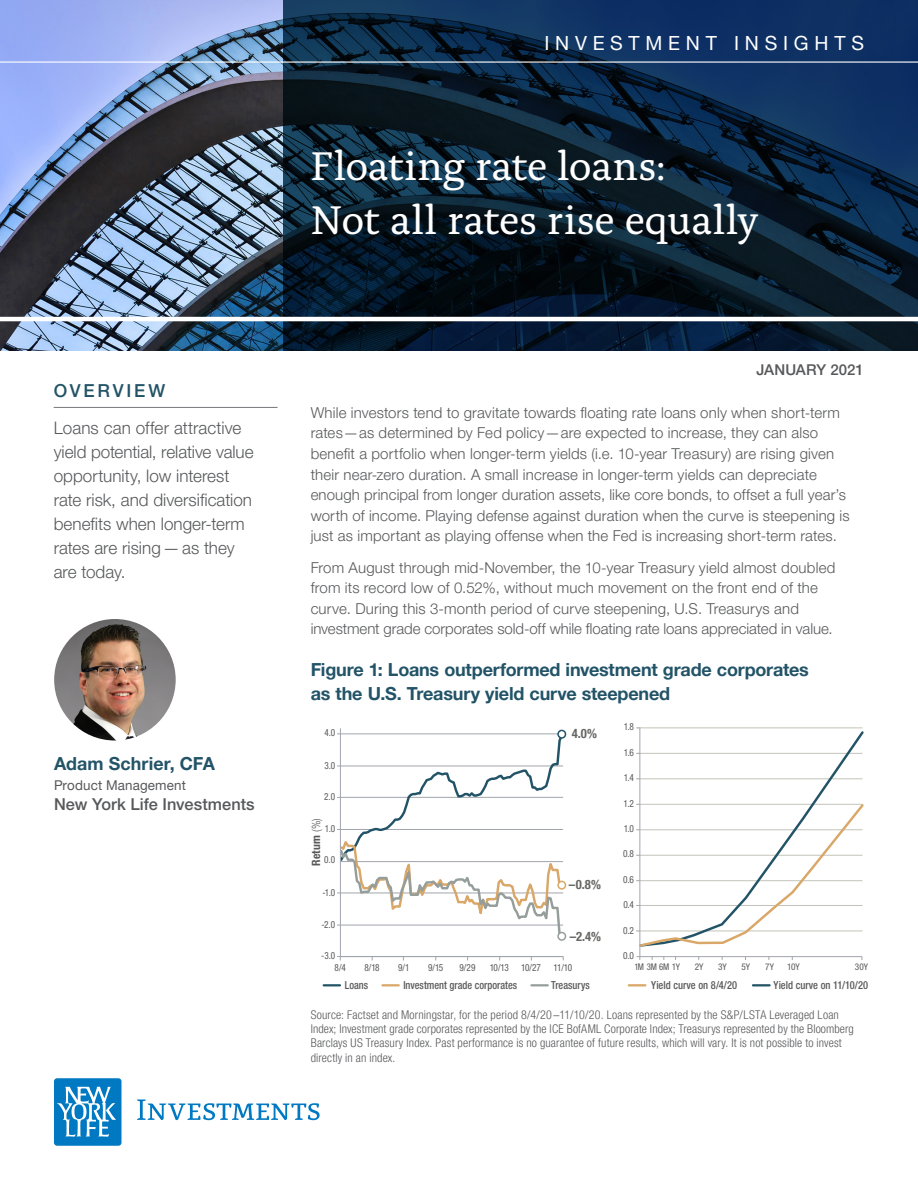
<style>
.page{position:relative;width:918px;height:1188px;background:#fff}
.page>*{position:absolute;margin:0;border:0;box-sizing:border-box;transform-origin:0 0}
.t1{font:42px/54px "Alda Pro";letter-spacing:-.01em;color:#fff}
.t2{font:19.5px "Helvetica Neue LT Pro";letter-spacing:.295em;color:#fff}
.K_Chart_head{font:700 18px/24px "Helvetica Neue LT Pro";letter-spacing:-.01em;color:#225367}
.K_Chart_head-2{font:700 18px "Helvetica Neue LT Pro";letter-spacing:.01em;color:#225367}
.t3{font:500 18px "Helvetica Neue LT Pro";letter-spacing:.16em;color:#225367}
.t4{font:300 17.25px/24px "Helvetica Neue LT Pro";color:#57585a}
.t5{font:500 16.5px "Helvetica Neue LT Pro";letter-spacing:.005em;color:#57585a}
.K_body_text{font:300 15px/20.5px "Helvetica Neue LT Pro";letter-spacing:.01em;color:#57585a}
.t6{font:500 15px "Helvetica Neue LT Pro";color:#57585a}
.t7{font:13.5px "Helvetica Neue LT Pro";letter-spacing:.01em;color:#57585a}
.t8{font:700 condensed 12.9px "Helvetica Neue LT Pro";color:#666864}
.K_Source__Hel-light{font:300 condensed 12px/14.2px "Helvetica Neue LT Pro";letter-spacing:.01em;color:#57585a}
.t9{font:700 condensed 11.55px "Helvetica Neue LT Pro";color:#595959}
.t10{font:500 condensed 11.1px "Helvetica Neue LT Pro";color:#595959;scale:.93 1}
.t11{font:500 condensed 11.1px "Helvetica Neue LT Pro";color:#595959;scale:.94 1}
.t12{font:condensed 9.9px "Helvetica Neue LT Pro";letter-spacing:-.05em;color:#595959;scale:.93 1}
.t13{font:condensed 9.9px "Helvetica Neue LT Pro";letter-spacing:-.05em;color:#595959;scale:.95 1}
.t14{font:condensed 9.3px "Helvetica Neue LT Pro";letter-spacing:-.01em;color:#595959}
.t15{font:condensed 9.3px "Helvetica Neue LT Pro";letter-spacing:-.01em;color:#595959;scale:.95 1}
.s1{font-weight:300}
.s2{font-stretch:normal}
</style>
<div class="page">
<img style="left:0;top:0;width:284px;height:351px">
<svg style="left:284px;top:0;width:634px;height:351px;background:#0a223a"></svg>
<hr style="left:0;top:317px;width:918px;height:4px;background:#fff">
<hr style="left:0;top:62px;width:918px;height:1px;background:#fff">
<img style="left:54px;top:619px;width:122px;height:122px;border-radius:61px">
<svg style="left:54px;top:1078px;width:266px;height:68px"></svg>
<hr style="left:54px;top:407px;width:224px;height:1px;background:#76787b">
<hr style="left:640px;top:728px;width:222px;height:1px;background:#c3c3bb">
<svg style="left:638px;top:729px;width:226px;height:73px"></svg>
<hr style="left:337px;top:956px;width:226px;height:1px;background:#a1a5ad">
<hr style="left:337px;top:925px;width:226px;height:1px;background:#a1a5ad">
<hr style="left:337px;top:893px;width:226px;height:1px;background:#a1a5ad">
<hr style="left:337px;top:829px;width:226px;height:1px;background:#a1a5ad">
<hr style="left:337px;top:797px;width:226px;height:1px;background:#a1a5ad">
<hr style="left:337px;top:766px;width:226px;height:1px;background:#a1a5ad">
<hr style="left:337px;top:734px;width:226px;height:1px;background:#a1a5ad">
<svg style="left:382px;top:984px;width:17px;height:2px"></svg>
<svg style="left:324px;top:984px;width:16px;height:2px"></svg>
<svg style="left:531px;top:984px;width:17px;height:2px"></svg>
<svg style="left:338px;top:730px;width:228px;height:211px"></svg>
<svg style="left:629px;top:984px;width:16px;height:2px"></svg>
<svg style="left:753px;top:984px;width:17px;height:2px"></svg>
<hr style="left:340px;top:728px;width:1px;height:229px;background:#a1a5ad">
<hr style="left:637px;top:956px;width:225px;height:1px;background:#a1a5ad">
<hr style="left:639px;top:727px;width:1px;height:230px;background:#a1a5ad">
<svg style="left:636px;top:802px;width:228px;height:146px"></svg>
<p class="t3" style="left:54px;top:379px;width:113px">OVERVIEW</p>
<p class="t4" style="left:54px;top:416px;width:201px">Loans can offer attractive yield potential, relative value opportunity, low interest rate risk, and diversification benefits when longer-term rates are rising—as they are today.</p>
<p class="K_Chart_head-2" style="left:54px;top:753px;width:162px">Adam Schrier, CFA</p>
<p class="t7" style="left:54px;top:777px;width:133px">Product Management</p>
<p class="t5" style="left:54px;top:794px;width:202px">New York Life Investments</p>
<h2 class="t2" style="left:544px;top:31px;width:321px">INVESTMENT INSIGHTS</h2>
<h1 class="t1" style="left:310px;top:135px;width:450px">Floating rate loans:<br>Not all rates rise equally</h1>
<p class="t6" style="left:756px;top:360px;width:109px">JANUARY 2021</p>
<p class="K_body_text" style="left:311px;top:402px;width:541px">While investors tend to gravitate towards floating rate loans only when short-term rates—as determined by Fed policy—are expected to increase, they can also benefit a portfolio when longer-term yields (i.e. 10-year Treasury) are rising given their near-zero duration. A small increase in longer-term yields can depreciate enough principal from longer duration assets, like core bonds, to offset a full year’s worth of income. Playing defense against duration when the curve is steepening is just as important as playing offense when the Fed is increasing short-term rates.</p>
<p class="K_body_text" style="left:311px;top:557px;width:526px">From August through mid-November, the 10-year Treasury yield almost doubled from its record low of 0.52%, without much movement on the front end of the curve. During this 3-month period of curve steepening, U.S. Treasurys and investment grade corporates sold-off while floating rate loans appreciated in value.</p>
<p class="K_Chart_head" style="left:311px;top:657px;width:500px">Figure 1: Loans outperformed investment grade corporates as the U.S. Treasury yield curve steepened</p>
<p class="t12" style="left:325px;top:727px;width:13px">4.0</p>
<p class="t12" style="left:324px;top:759px;width:13px">3.0</p>
<p class="t12" style="left:324px;top:791px;width:13px">2.0</p>
<p class="t9" style="left:309px;top:866px;width:49px;rotate:-90deg">Return <span class="s1">(%)</span></p>
<p class="t12" style="left:325px;top:823px;width:13px">1.0</p>
<p class="t12" style="left:324px;top:854px;width:13px">0.0</p>
<p class="t12" style="left:322px;top:886px;width:15px">-1.0</p>
<p class="t12" style="left:321px;top:918px;width:16px">-2.0</p>
<p class="t12" style="left:321px;top:950px;width:16px">-3.0</p>
<p class="t8" style="left:572px;top:726px;width:27px">4.0%</p>
<p class="t13" style="left:624px;top:721px;width:12px">1.8</p>
<p class="t13" style="left:624px;top:746px;width:12px">1.6</p>
<p class="t13" style="left:624px;top:772px;width:12px">1.4</p>
<p class="t13" style="left:624px;top:797px;width:13px">1.2</p>
<p class="t13" style="left:624px;top:823px;width:12px">1.0</p>
<p class="t13" style="left:623px;top:848px;width:13px">0.8</p>
<p class="t8" style="left:569px;top:877px;width:34px">–0.8%</p>
<p class="t13" style="left:623px;top:873px;width:13px">0.6</p>
<p class="t13" style="left:623px;top:899px;width:13px">0.4</p>
<p class="t8" style="left:570px;top:928px;width:33px">–2.4%</p>
<p class="t13" style="left:623px;top:924px;width:13px">0.2</p>
<p class="t13" style="left:623px;top:950px;width:13px">0.0</p>
<p class="t15" style="left:634px;top:961px;width:50px">1M 3M 6M 1Y</p>
<p class="t14" style="left:695px;top:961px;width:10px">2Y</p>
<p class="t14" style="left:718px;top:961px;width:10px">3Y</p>
<p class="t14" style="left:741px;top:961px;width:10px">5Y</p>
<p class="t14" style="left:765px;top:961px;width:10px">7Y</p>
<p class="t14" style="left:787px;top:961px;width:14px">10Y</p>
<p class="t14" style="left:855px;top:961px;width:15px">30Y</p>
<p class="t12" style="left:335px;top:961px;width:13px">8/4</p>
<p class="t12" style="left:364px;top:961px;width:18px">8/18</p>
<p class="t12" style="left:398px;top:961px;width:14px">9/1</p>
<p class="t12" style="left:428px;top:961px;width:18px">9/15</p>
<p class="t12" style="left:460px;top:961px;width:19px">9/29</p>
<p class="t12" style="left:490px;top:961px;width:22px">10/13</p>
<p class="t12" style="left:521px;top:961px;width:23px">10/27</p>
<p class="t12" style="left:554px;top:961px;width:22px">11/10</p>
<p class="t10" style="left:345px;top:978px;width:27px">Loans</p>
<p class="t10" style="left:403px;top:978px;width:124px">Investment grade corporates</p>
<p class="t10" style="left:551px;top:978px;width:43px">Treasurys</p>
<p class="t11" style="left:651px;top:978px;width:93px">Yield curve on 8/4/20</p>
<p class="t11" style="left:774px;top:978px;width:102px">Yield curve on 11/10/20</p>
<p class="K_Source__Hel-light" style="left:311px;top:1007px;width:545px">Source: Factset and Morningstar, for the period 8/4/20 <span class="s2">–</span>11/10/20. Loans represented by the S&amp;P/LSTA Leveraged Loan Index; Investment grade corporates represented by the ICE BofAML Corporate Index; Treasurys represented by the Bloomberg Barclays US Treasury Index. Past performance is no guarantee of future results, which will vary. It is not possible to invest directly in an index.</p>
</div>
